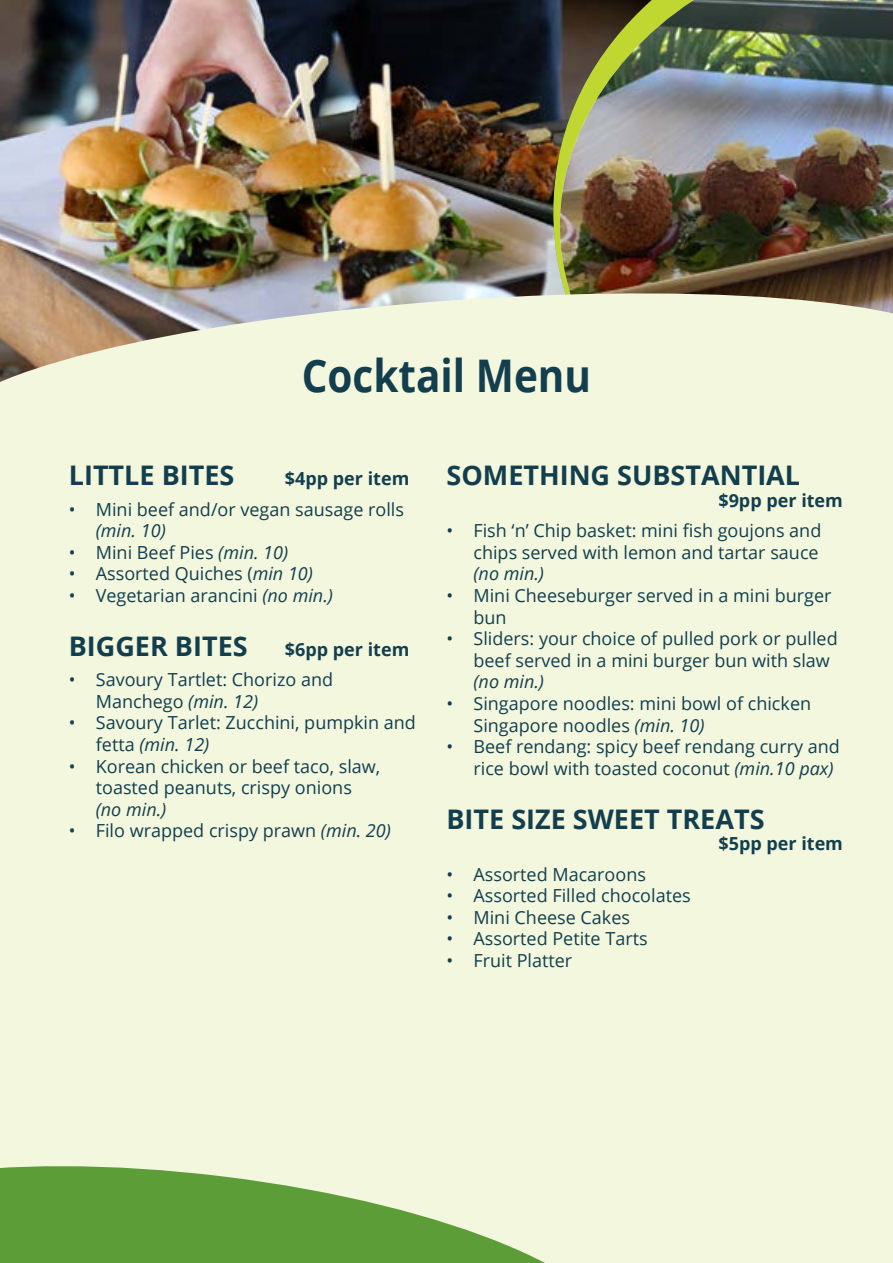
<style>
.page{position:relative;width:893px;height:1263px;background:#fff}
.page>*{position:absolute;margin:0;border:0;box-sizing:border-box;transform-origin:0 0}
.t1{font:700 45px "Open Sans";color:#123e4e;scale:.9 1}
.t2{font:700 27px "Open Sans";color:#123e4e}
.t3{font:18px/21.6px "Open Sans";color:#123e4e}
.t4{font:700 18px "Open Sans";color:#123e4e}
.t5{font:italic 18px "Open Sans";color:#123e4e}
.s1{font-style:italic}
</style>
<div class="page">
<img style="left:856px;top:0;width:37px;height:280px">
<img style="left:652px;top:0;width:204px;height:280px">
<img style="left:0;top:0;width:652px;height:280px">
<div style="left:0;top:280px;width:893px;height:983px;background:#f3f7de"></div>
<svg style="left:0;top:1149px;width:627px;height:114px;background:#a3c785"></svg>
<h1 class="t1" style="left:302px;top:344px;width:323px">Cocktail Menu</h1>
<h2 class="t2" style="left:69px;top:457px;width:167px">LITTLE BITES</h2>
<p class="t4" style="left:285px;top:466px;width:126px">$4pp per item</p>
<p class="t3" style="left:69px;top:498px;width:337px">• Mini beef and/or vegan sausage rolls</p>
<p class="t5" style="left:96px;top:518px;width:71px">(min. 10)</p>
<p class="t3" style="left:69px;top:541px;width:221px">• Mini Beef Pies <span class="s1">(min. 10)</span></p>
<p class="t3" style="left:69px;top:563px;width:246px">• Assorted Quiches (<span class="s1">min 10)</span></p>
<p class="t3" style="left:69px;top:584px;width:266px">• Vegetarian arancini <span class="s1">(no min.)</span></p>
<h2 class="t2" style="left:69px;top:627px;width:180px">BIGGER BITES</h2>
<p class="t4" style="left:285px;top:637px;width:126px">$6pp per item</p>
<p class="t3" style="left:96px;top:668px;width:239px;text-indent:-27px">• Savoury Tartlet: Chorizo and<br>Manchego <span class="s1">(min. 12)</span></p>
<p class="t3" style="left:96px;top:711px;width:322px;text-indent:-27px">• Savoury Tarlet: Zucchini, pumpkin and fetta <span class="s1">(min. 12)</span></p>
<p class="t3" style="left:69px;top:755px;width:313px;text-align:center">• Korean chicken or beef taco, slaw, toasted peanuts, crispy onions</p>
<p class="t5" style="left:96px;top:797px;width:72px">(no min.)</p>
<p class="t3" style="left:69px;top:819px;width:324px">• Filo wrapped crispy prawn <span class="s1">(min. 20)</span></p>
<h2 class="t2" style="left:446px;top:457px;width:355px">SOMETHING SUBSTANTIAL</h2>
<p class="t4" style="left:718px;top:488px;width:126px">$9pp per item</p>
<p class="t3" style="left:446px;top:519px;width:376px;text-align:right">• Fish ‘n’ Chip basket: mini fish goujons and chips served with lemon and tartar sauce</p>
<p class="t5" style="left:473px;top:561px;width:72px">(no min.)</p>
<p class="t3" style="left:473px;top:584px;width:359px;text-indent:-27px">• Mini Cheeseburger served in a mini burger bun</p>
<p class="t3" style="left:473px;top:627px;width:366px;text-indent:-27px">• Sliders: your choice of pulled pork or pulled beef served in a mini burger bun with slaw</p>
<p class="t5" style="left:473px;top:669px;width:72px">(no min.)</p>
<p class="t3" style="left:473px;top:692px;width:339px;text-indent:-27px">• Singapore noodles: mini bowl of chicken<br>Singapore noodles <span class="s1">(min. 10)</span></p>
<p class="t3" style="left:473px;top:735px;width:368px;text-indent:-27px">• Beef rendang: spicy beef rendang curry and rice bowl with toasted coconut <span class="s1">(min.10 pax)</span></p>
<h2 class="t2" style="left:446px;top:800px;width:320px">BITE SIZE SWEET TREATS</h2>
<p class="t4" style="left:718px;top:831px;width:126px">$5pp per item</p>
<p class="t3" style="left:446px;top:863px;width:201px">• Assorted Macaroons</p>
<p class="t3" style="left:446px;top:884px;width:246px">• Assorted Filled chocolates</p>
<p class="t3" style="left:446px;top:906px;width:185px">• Mini Cheese Cakes</p>
<p class="t3" style="left:446px;top:927px;width:203px">• Assorted Petite Tarts</p>
<p class="t3" style="left:446px;top:949px;width:127px">• Fruit Platter</p>
</div>
